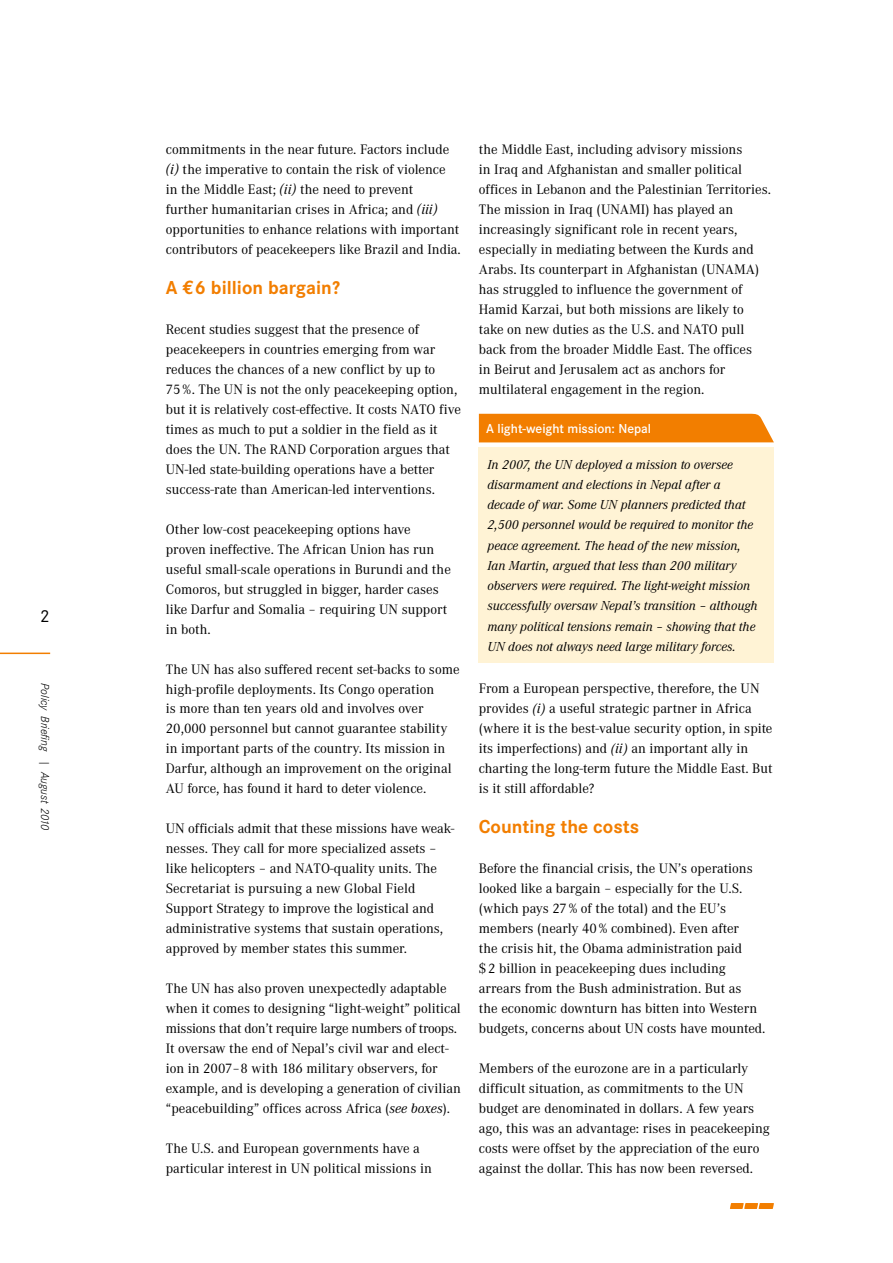
<style>
.page{position:relative;width:893px;height:1263px;background:#fff}
.page>*{position:absolute;margin:0;border:0;box-sizing:border-box;transform-origin:0 0}
.t1{font:700 19.5px "Corporate CVS";color:#f27e00}
.t2{font:18px "Corporate CVS";color:#000}
.t3{font:14.25px/20px "Corporate CVA";color:#000}
.t4{font:italic 13.5px/20.2px "Corporate CVA";color:#000}
.t5{font:13.5px "Corporate CVS Demi";color:#fff}
.t6{font:italic 12px "Corporate CVS Light";color:#000}
.s1{font-style:italic}
.s2{font-family:"Euro Mono Std"}
</style>
<div class="page">
<svg style="left:730px;top:1203px;width:44px;height:6px"></svg>
<hr style="left:0;top:653px;width:50px;height:1px;background:#f27e00">
<div style="left:479px;top:414px;width:295px;height:28px;background:#f27e00"></div>
<div style="left:479px;top:447px;width:295px;height:215px;background:#fff3d5"></div>
<p class="t2" style="left:40px;top:606px;width:11px">2</p>
<p class="t6" style="left:52px;top:683px;width:149px;rotate:90deg">Policy Briefing | August 2010</p>
<p class="t3" style="left:166px;top:140px;width:297px">commitments in the near future. Factors include <span class="s1">(i)</span> the imperative to contain the risk of violence in the Middle East; <span class="s1">(ii)</span> the need to prevent<br>further humanitarian crises in Africa; and <span class="s1">(iii) </span>opportunities to enhance relations with important contributors of peacekeepers like Brazil and India.</p>
<h1 class="t1" style="left:166px;top:276px;width:176px">A <span class="s2">€</span> 6 billion bargain?</h1>
<p class="t3" style="left:166px;top:319px;width:297px">Recent studies suggest that the presence of peacekeepers in countries emerging from war reduces the chances of a new conflict by up to<br>75 %. The UN is not the only peacekeeping option, but it is relatively cost-effective. It costs NATO five times as much to put a soldier in the field as it does the UN. The RAND Corporation argues that UN-led state-building operations have a better success-rate than American-led interventions.</p>
<p class="t3" style="left:166px;top:519px;width:287px">Other low-cost peacekeeping options have proven ineffective. The African Union has run useful small-scale operations in Burundi and the Comoros, but struggled in bigger, harder cases like Darfur and Somalia – requiring UN support in both.</p>
<p class="t3" style="left:166px;top:659px;width:295px">The UN has also suffered recent set-backs to some high-profile deployments. Its Congo operation<br>is more than ten years old and involves over 20,000 personnel but cannot guarantee stability in important parts of the country. Its mission in Darfur, although an improvement on the original AU force, has found it hard to deter violence.</p>
<p class="t3" style="left:166px;top:819px;width:290px">UN officials admit that these missions have weak&shy;nesses. They call for more specialized assets – like helicopters – and NATO-quality units. The Secretariat is pursuing a new Global Field Support Strategy to improve the logistical and administrative systems that sustain operations, approved by member states this summer.</p>
<p class="t3" style="left:166px;top:979px;width:297px">The UN has also proven unexpectedly adaptable when it comes to designing “light-weight” political missions that don’t require large numbers of troops.<br>It oversaw the end of Nepal’s civil war and elect-- ion in 2007–8 with 186 military observers, for example, and is developing a generation of civilian “peacebuilding” offices across Africa (<span class="s1">see boxes</span>).</p>
<p class="t3" style="left:166px;top:1139px;width:268px">The U.S. and European governments have a particular interest in UN political missions in</p>
<p class="t3" style="left:479px;top:139px;width:294px">the Middle East, including advisory missions<br>in Iraq and Afghanistan and smaller political offices in Lebanon and the Palestinian Territories.<br>The mission in Iraq (UNAMI) has played an increasingly significant role in recent years, especially in mediating between the Kurds and Arabs. Its counterpart in Afghanistan (UNAMA) has struggled to influence the government of Hamid Karzai, but both missions are likely to take on new duties as the U.S. and NATO pull back from the broader Middle East. The offices<br>in Beirut and Jerusalem act as anchors for multilateral engagement in the region.</p>
<p class="t5" style="left:486px;top:420px;width:166px">A light-weight mission: Nepal</p>
<p class="t4" style="left:487px;top:454px;width:272px">In 2007, the UN deployed a mission to oversee disarmament and elections in Nepal after a decade of war. Some UN planners predicted that 2,500 personnel would be required to monitor the peace agreement. The head of the new mission, Ian Martin, argued that less than 200 military observers were required. The light-weight mission successfully oversaw Nepal’s transition – although many political tensions remain – showing that the UN does not always need large military forces.</p>
<p class="t3" style="left:479px;top:679px;width:295px">From a European perspective, therefore, the UN provides <span class="s1">(i)</span> a useful strategic partner in Africa (where it is the best-value security option, in spite its imperfections) and <span class="s1">(ii)</span> an important ally in charting the long-term future the Middle East. But is it still affordable?</p>
<h1 class="t1" style="left:479px;top:816px;width:162px">Counting the costs</h1>
<p class="t3" style="left:479px;top:859px;width:288px">Before the financial crisis, the UN’s operations looked like a bargain – especially for the U.S. (which pays 27 % of the total) and the EU’s members (nearly 40 % combined). Even after<br>the crisis hit, the Obama administration paid<br>$ 2 billion in peacekeeping dues including arrears from the Bush administration. But as<br>the economic downturn has bitten into Western budgets, concerns about UN costs have mounted.</p>
<p class="t3" style="left:479px;top:1059px;width:293px">Members of the eurozone are in a particularly difficult situation, as commitments to the UN budget are denominated in dollars. A few years ago, this was an advantage: rises in peacekeeping costs were offset by the appreciation of the euro against the dollar. This has now been reversed.</p>
</div>
